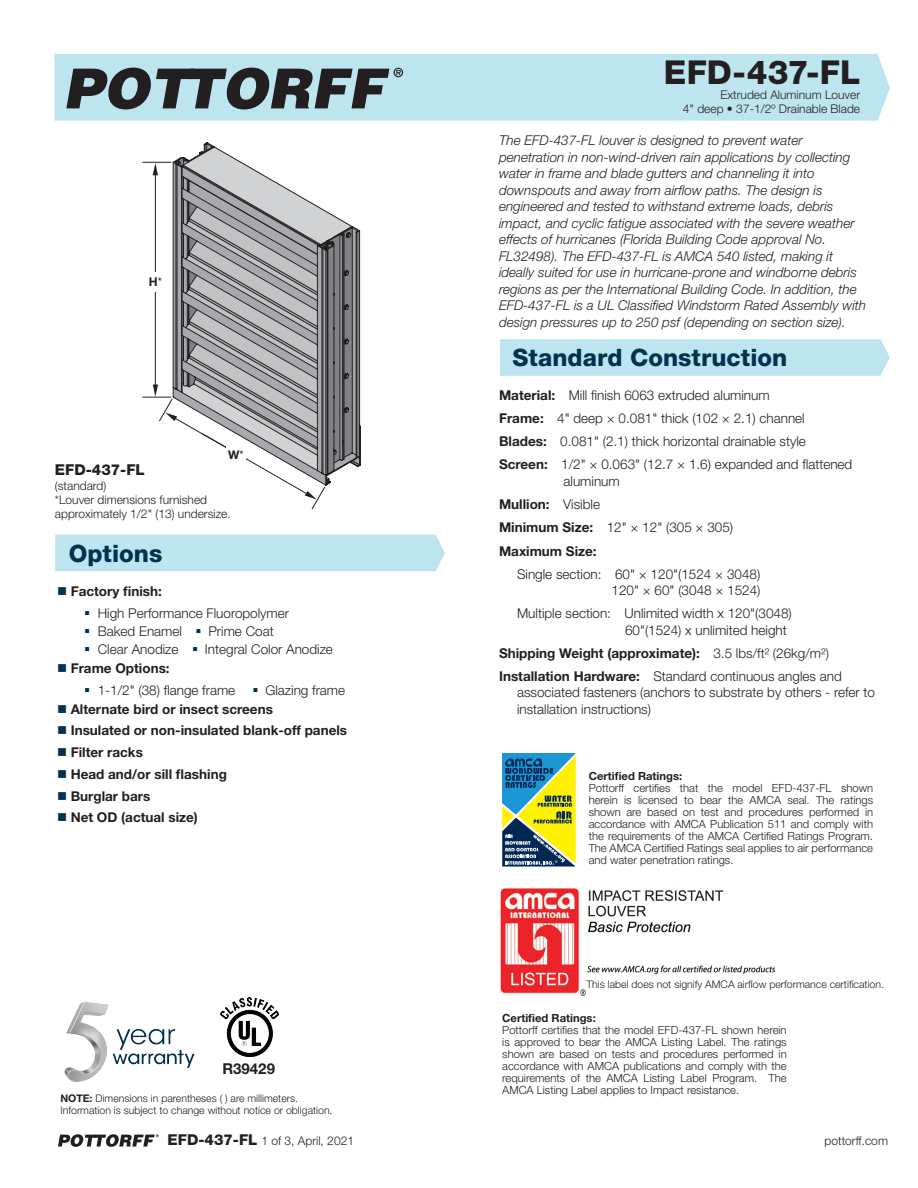
<style>
.page{position:relative;width:918px;height:1188px;background:#fff}
.page>*{position:absolute;margin:0;border:0;box-sizing:border-box;transform-origin:0 0}
.MODEL_COPY{font:800 33px "Helvetica Neue LT Std";color:#231f20}
.TITLE_BLUE{font:800 24px "Helvetica Neue LT Std";letter-spacing:.005em;color:#033250}
.MODEL_W_IMAGE{font:800 15px "Helvetica Neue LT Std";color:#231f20}
.MODEL_W_IMAGE-2{font:700 15px "Helvetica Neue LT Std";color:#231f20}
.Application{font:italic 300 13.5px/16.5px "Helvetica Neue LT Std";color:#231f20}
.Application-2{font:300 13.5px/16.2px "Helvetica Neue LT Std";color:#231f20}
.Application-3{font:700 13.5px "Helvetica Neue LT Std";color:#231f20}
.Body_Copy{font:300 12px/14.4px "Helvetica Neue LT Std";color:#231f20}
.MODEL_W_IMAGE-3{font:700 12px "Helvetica Neue LT Std";color:#231f20}
.AMCA_Body_Copy{font:300 11.25px/12px "Helvetica Neue LT Std";color:#231f20;text-align:justify}
.AMCA_Body_Copy-2{font:700 11.25px "Helvetica Neue LT Std";color:#231f20}
.FINE_PRINT{font:300 10.5px "Helvetica Neue LT Std";color:#231f20}
.s1{font-weight:400}
.s2{color:#033250}
.s3{font-weight:700}
.s4{font-weight:300}
.s5{font-weight:800;font-size:15px}
</style>
<div class="page">
<svg style="left:143px;top:161px;width:176px;height:348px"></svg>
<div style="left:55px;top:535px;width:390px;height:36px;background:#bde5f0"></div>
<div style="left:500px;top:339px;width:390px;height:37px;background:#bde5f0"></div>
<div style="left:55px;top:54px;width:835px;height:67px;background:#bde5f0"></div>
<hr style="left:155px;top:172px;width:1px;height:110px;background:#231f20">
<svg style="left:153px;top:163px;width:5px;height:12px"></svg>
<hr style="left:155px;top:284px;width:1px;height:103px;background:#231f20">
<svg style="left:153px;top:384px;width:5px;height:13px"></svg>
<svg style="left:165px;top:143px;width:195px;height:356px"></svg>
<div style="left:146px;top:272px;width:19px;height:19px;background:#fff"></div>
<div style="left:226px;top:445px;width:20px;height:19px;background:#fff"></div>
<svg style="left:502px;top:753px;width:74px;height:114px;background:#779c68"></svg>
<img style="left:220px;top:998px;width:59px;height:59px">
<img style="left:500px;top:888px;width:86px;height:107px">
<img style="left:584px;top:888px;width:191px;height:88px">
<img style="left:64px;top:1002px;width:131px;height:80px">
<svg style="left:66px;top:68px;width:337px;height:41px;background:#68787e"></svg>
<svg style="left:58px;top:1134px;width:101px;height:13px"></svg>
<p class="MODEL_W_IMAGE-3" style="left:149px;top:274px;width:15px">H<span class="s1">*</span></p>
<p class="MODEL_W_IMAGE-3" style="left:228px;top:447px;width:17px">W<span class="s1">*</span></p>
<p class="MODEL_W_IMAGE" style="left:55px;top:461px;width:91px">EFD-437-FL</p>
<p class="Body_Copy" style="left:55px;top:478px;width:53px">(standard)</p>
<p class="Body_Copy" style="left:55px;top:492px;width:177px">*Louver dimensions furnished approximately 1/2" (13) undersize.</p>
<p class="TITLE_BLUE" style="left:69px;top:539px;width:95px">Options</p>
<p class="Application-3" style="left:57px;top:583px;width:106px"><span class="s2">■</span> Factory finish:</p>
<p class="Application-2" style="left:84px;top:605px;width:206px"><span class="s2">▪</span> High Performance Fluoropolymer</p>
<p class="Application-2" style="left:84px;top:623px;width:191px"><span class="s2">▪</span> Baked Enamel <span class="s2">▪</span> Prime Coat</p>
<p class="Application-2" style="left:84px;top:641px;width:250px"><span class="s2">▪</span> Clear Anodize <span class="s2">▪</span> Integral Color Anodize</p>
<p class="Application-3" style="left:57px;top:659px;width:114px"><span class="s2">■</span> Frame Options:</p>
<p class="Application-2" style="left:84px;top:682px;width:153px"><span class="s2">▪</span> 1-1/2" (38) flange frame</p>
<p class="Application-2" style="left:253px;top:682px;width:94px"><span class="s2">▪</span> Glazing frame</p>
<p class="Application-3" style="left:57px;top:701px;width:217px"><span class="s2">■</span> Alternate bird or insect screens</p>
<p class="Application-3" style="left:57px;top:722px;width:291px"><span class="s2">■</span> Insulated or non-insulated blank-off panels</p>
<p class="Application-3" style="left:57px;top:744px;width:87px"><span class="s2">■</span> Filter racks</p>
<p class="Application-3" style="left:57px;top:766px;width:171px"><span class="s2">■</span> Head and/or sill flashing</p>
<p class="Application-3" style="left:57px;top:788px;width:95px"><span class="s2">■</span> Burglar bars</p>
<p class="Application-3" style="left:57px;top:809px;width:142px"><span class="s2">■</span> Net OD (actual size)</p>
<p class="MODEL_W_IMAGE-2" style="left:222px;top:1059px;width:54px">R39429</p>
<p class="FINE_PRINT" style="left:60px;top:1092px;width:239px"><span class="s3">NOTE:</span> Dimensions in parentheses ( ) are millimeters.</p>
<p class="FINE_PRINT" style="left:60px;top:1104px;width:274px">Information is subject to change without notice or obligation.</p>
<p class="MODEL_COPY" style="left:664px;top:53px;width:198px">EFD-437-FL</p>
<p class="Body_Copy" style="left:720px;top:87px;width:141px">Extruded Aluminum Louver</p>
<p class="Body_Copy" style="left:683px;top:101px;width:179px">4" deep • 37-1/2º Drainable Blade</p>
<p class="Application" style="left:499px;top:132px;width:369px">The EFD-437-FL louver is designed to prevent water penetration in non-wind-driven rain applications by collecting water in frame and blade gutters and channeling it into downspouts and away from airflow paths. The design is engineered and tested to withstand extreme loads, debris impact, and cyclic fatigue associated with the severe weather effects of hurricanes (Florida Building Code approval No.<br>FL32498). The EFD-437-FL is AMCA 540 listed, making it ideally suited for use in hurricane-prone and windborne debris regions as per the International Building Code. In addition, the EFD-437-FL is a UL Classified Windstorm Rated Assembly with design pressures up to 250 psf (depending on section size).</p>
<p class="TITLE_BLUE" style="left:512px;top:344px;width:276px">Standard Construction</p>
<p class="Application-2" style="left:499px;top:386px;width:272px"><span class="s3">Material:</span> Mill finish 6063 extruded aluminum</p>
<p class="Application-2" style="left:499px;top:410px;width:307px"><span class="s3">Frame:</span> 4" deep × 0.081" thick (102 × 2.1) channel</p>
<p class="Application-2" style="left:499px;top:433px;width:308px"><span class="s3">Blades:</span> 0.081" (2.1) thick horizontal drainable style</p>
<p class="Application-2" style="left:564px;top:456px;width:290px;text-indent:-64px"><span class="s3">Screen:</span> 1/2" × 0.063" (12.7 × 1.6) expanded and flattened aluminum</p>
<p class="Application-3" style="left:499px;top:496px;width:103px">Mullion: <span class="s4">Visible</span></p>
<p class="Application-2" style="left:499px;top:519px;width:236px"><span class="s3">Minimum Size:</span> 12" × 12" (305 × 305)</p>
<p class="Application-3" style="left:499px;top:542px;width:99px">Maximum Size:</p>
<p class="Application-2" style="left:517px;top:566px;width:245px;text-align:right">Single section: 60" × 120"(1524 × 3048)<br>120" × 60" (3048 × 1524)</p>
<p class="Application-2" style="left:625px;top:605px;width:168px;text-indent:-108px">Multiple section: Unlimited width x 120"(3048)<br>60"(1524) x unlimited height</p>
<p class="Application-3" style="left:499px;top:645px;width:331px">Shipping Weight (approximate): <span class="s4">3.5 lbs/ft² (26kg/m²)</span></p>
<p class="Application-2" style="left:517px;top:668px;width:360px;text-indent:-18px"><span class="s3">Installation Hardware:</span> Standard continuous angles and associated fasteners (anchors to substrate by others - refer to installation instructions)</p>
<p class="AMCA_Body_Copy-2" style="left:589px;top:769px;width:95px">Certified Ratings:</p>
<p class="AMCA_Body_Copy" style="left:589px;top:781px;width:286px">Pottorff certifies that the model EFD-437-FL shown herein is licensed to bear the AMCA seal. The ratings shown are based on test and procedures performed in accordance with AMCA Publication 511 and comply with the requirements of the AMCA Certified Ratings Program.<br>The AMCA Certified Ratings seal applies to air performance and water penetration ratings.</p>
<p class="FINE_PRINT" style="left:586px;top:978px;width:299px">This label does not signify AMCA airflow performance certification.</p>
<p class="AMCA_Body_Copy-2" style="left:502px;top:1011px;width:95px">Certified Ratings:</p>
<p class="AMCA_Body_Copy" style="left:502px;top:1024px;width:286px">Pottorff certifies that the model EFD-437-FL shown herein is approved to bear the AMCA Listing Label. The ratings shown are based on tests and procedures performed in accordance with AMCA publications and comply with the requirements of the AMCA Listing Label Program. The AMCA Listing Label applies to Impact resistance.</p>
<p class="Body_Copy" style="left:168px;top:1133px;width:188px"><span class="s5">EFD-437-FL</span> 1 of 3, April, 2021</p>
<p class="Body_Copy" style="left:825px;top:1133px;width:65px">pottorff.com</p>
</div>
